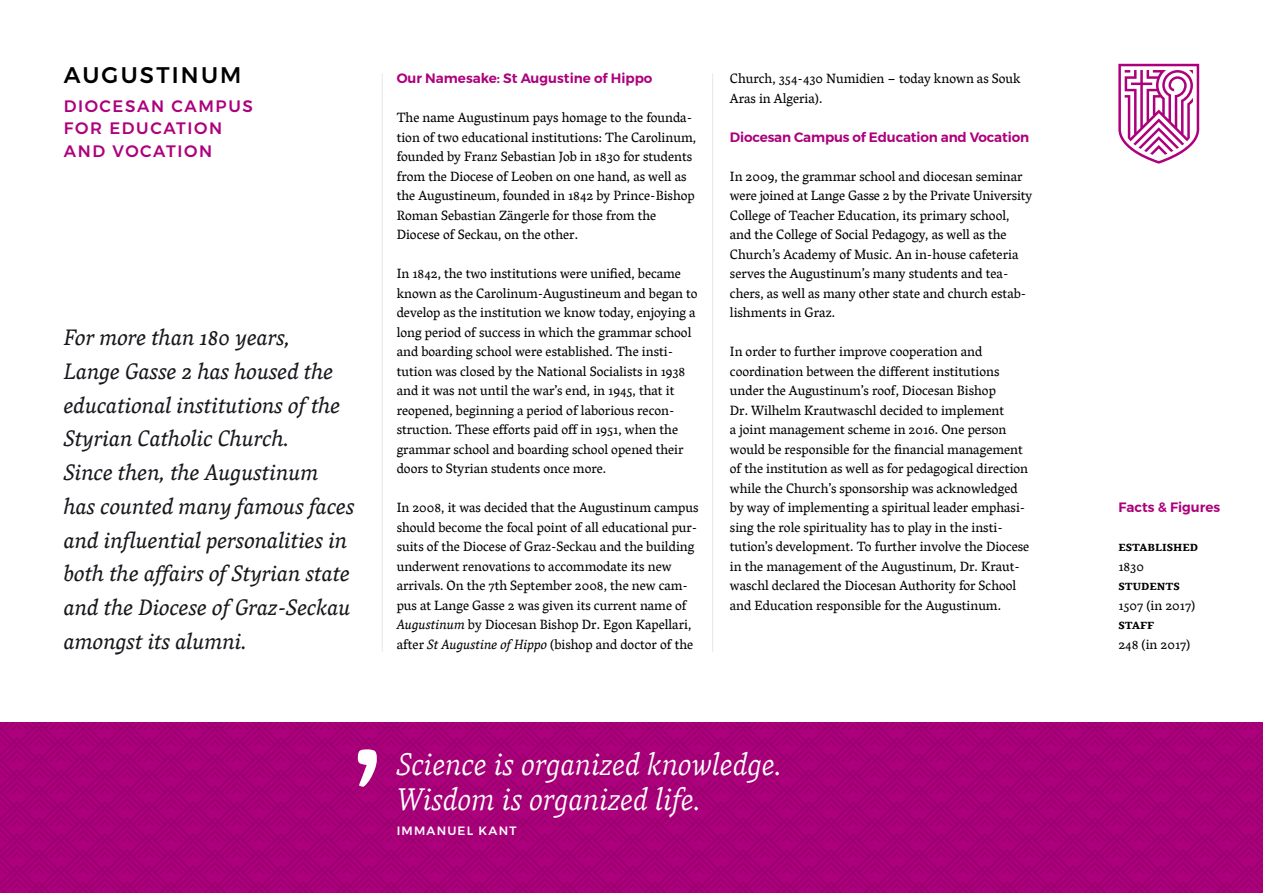
<style>
.page{position:relative;width:1263px;height:893px;background:#fff}
.page>*{position:absolute;margin:0;border:0;box-sizing:border-box;transform-origin:0 0}
.Zitatgeber_pdf{font:300 165px "Vesper";color:#fff}
.Zitat_pdf{font:italic 300 31.5px/34.5px "Vesper";color:#fff}
.intro_pdf{font:italic 22.5px/33.8px "Vesper";color:#1a171c}
.HL_pdf{font:500 22.5px "Montserrat";letter-spacing:.1em;color:#000}
.HL_pdf-2{font:500 16.5px/22.5px "Montserrat";letter-spacing:.1em;color:#ad007c}
.fließ_pdf{font:13.5px/19.5px "Vesper";color:#000}
.ZHL_pdf{font:600 13.5px "Montserrat";letter-spacing:-.01em;color:#ad007c}
.fließ_pdf-2{font:700 13.5px "Vesper";color:#000}
.Zitatgeber_pdf-2{font:500 12px "Montserrat";letter-spacing:.1em;color:#fff}
.s1{font-style:italic}
</style>
<div class="page">
<div style="left:0;top:723px;width:1263px;height:170px;background:linear-gradient(to right,#a70077,#a70077)"></div>
<hr style="left:382px;top:73px;width:1px;height:579px;background:#e6e6e6">
<hr style="left:712px;top:73px;width:1px;height:579px;background:#e6e6e6">
<svg style="left:1118px;top:64px;width:81px;height:100px"></svg>
<p class="HL_pdf" style="left:64px;top:58px;width:179px">AUGUSTINUM</p>
<p class="HL_pdf-2" style="left:64px;top:95px;width:191px">DIOCESAN CAMPUS<br>FOR EDUCATION<br>AND VOCATION</p>
<p class="intro_pdf" style="left:64px;top:319px;width:292px">For more than 180 years,<br>Lange Gasse 2 has housed the educational institutions of the<br>Styrian Catholic Church.<br>Since then, the Augustinum has counted many famous faces and influential personalities in both the affairs of Styrian state and the Diocese of Graz-Seckau amongst its alumni.</p>
<p class="ZHL_pdf" style="left:397px;top:68px;width:257px">Our Namesake: St Augustine of Hippo</p>
<p class="fließ_pdf" style="left:397px;top:108px;width:301px">The name Augustinum pays homage to the founda&shy;tion of two educational institutions: The Carolinum, founded by Franz Sebastian Job in 1830 for students from the Diocese of Leoben on one hand, as well as the Augustineum, founded in 1842 by Prince-Bishop Roman Sebastian Zängerle for those from the Diocese of Seckau, on the other.</p>
<p class="fließ_pdf" style="left:397px;top:264px;width:302px">In 1842, the two institutions were unified, became known as the Carolinum-Augustineum and began to develop as the institution we know today, enjoying a long period of success in which the grammar school and boarding school were established. The insti&shy;tution was closed by the National Socialists in 1938 and it was not until the war’s end, in 1945, that it reopened, beginning a period of laborious recon&shy;struction. These efforts paid off in 1951, when the grammar school and boarding school opened their doors to Styrian students once more.</p>
<p class="fließ_pdf" style="left:397px;top:498px;width:303px">In 2008, it was decided that the Augustinum campus should become the focal point of all educational pur&shy;suits of the Diocese of Graz-Seckau and the building underwent renovations to accommodate its new arrivals. On the 7th September 2008, the new cam&shy;pus at Lange Gasse 2 was given its current name of <span class="s1">Augustinum</span> by Diocesan Bishop Dr. Egon Kapellari, after <span class="s1">St Augustine of Hippo</span> (bishop and doctor of the</p>
<p class="fließ_pdf" style="left:730px;top:69px;width:292px">Church, 354-430 Numidien – today known as Souk<br>Aras in Algeria).</p>
<p class="ZHL_pdf" style="left:730px;top:126px;width:301px">Diocesan Campus of Education and Vocation</p>
<p class="fließ_pdf" style="left:730px;top:166px;width:304px">In 2009, the grammar school and diocesan seminar were joined at Lange Gasse 2 by the Private University College of Teacher Education, its primary school, and the College of Social Pedagogy, as well as the Church’s Academy of Music. An in-house cafeteria serves the Augustinum’s many students and tea&shy;chers, as well as many other state and church estab&shy;lishments in Graz.</p>
<p class="fließ_pdf" style="left:730px;top:342px;width:301px">In order to further improve cooperation and coordination between the different institutions under the Augustinum’s roof, Diocesan Bishop<br>Dr. Wilhelm Krautwaschl decided to implement<br>a joint management scheme in 2016. One person would be responsible for the financial management of the institution as well as for pedagogical direction while the Church’s sponsorship was acknowledged by way of implementing a spiritual leader emphasi&shy;sing the role spirituality has to play in the insti&shy;tution’s development. To further involve the Diocese in the management of the Augustinum, Dr. Kraut&shy;waschl declared the Diocesan Authority for School and Education responsible for the Augustinum.</p>
<p class="Zitatgeber_pdf" style="left:349px;top:701px;width:36px">’</p>
<p class="Zitat_pdf" style="left:397px;top:746px;width:387px">Science is organized knowledge.<br>Wisdom is organized life.</p>
<p class="Zitatgeber_pdf-2" style="left:397px;top:821px;width:121px">IMMANUEL KANT</p>
<p class="ZHL_pdf" style="left:1118px;top:497px;width:103px">Facts &amp; Figures</p>
<p class="fließ_pdf-2" style="left:1118px;top:537px;width:81px">established</p>
<p class="fließ_pdf" style="left:1118px;top:556px;width:27px">1830</p>
<p class="fließ_pdf-2" style="left:1118px;top:576px;width:63px">students</p>
<p class="fließ_pdf" style="left:1118px;top:595px;width:78px">1507 (in 2017)</p>
<p class="fließ_pdf-2" style="left:1118px;top:615px;width:37px">staff</p>
<p class="fließ_pdf" style="left:1118px;top:634px;width:74px">248 (in 2017)</p>
</div>
